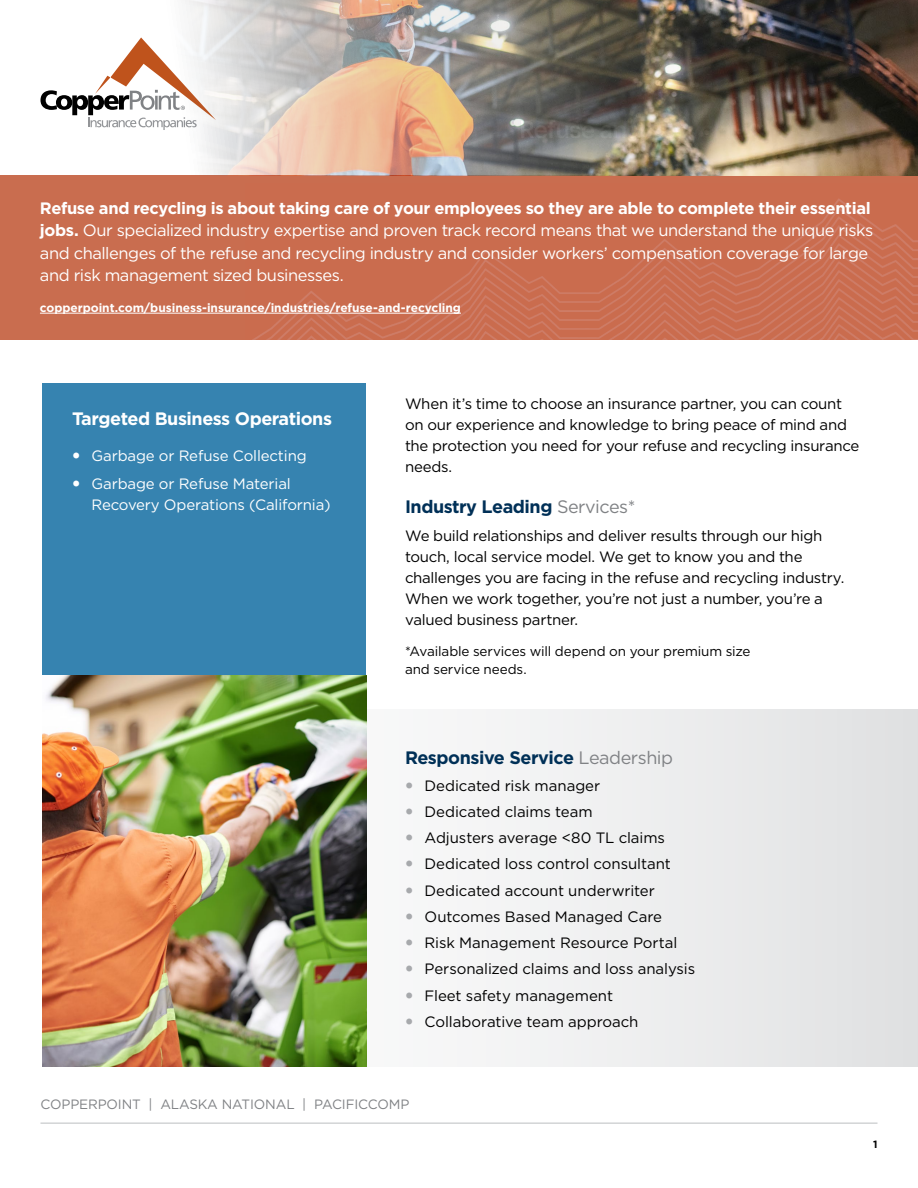
<style>
.page{position:relative;width:918px;height:1188px;background:#fff}
.page>*{position:absolute;margin:0;border:0;box-sizing:border-box;transform-origin:0 0}
.t1{font:700 18px "Gotham";letter-spacing:-.025em;color:#003057}
.t2{font:700 18px "Gotham";letter-spacing:-.025em;color:#fff}
.t3{font:16.5px/22.5px "Gotham";letter-spacing:-.03em;color:#fff}
.t4{font:15px/26.2px "Gotham";letter-spacing:-.015em;color:#000}
.t5{font:15px/27.8px "Gotham";letter-spacing:-.01em;color:#fff}
.t6{font:13.5px/18px "Gotham";letter-spacing:-.01em;color:#000}
.t7{font:13.5px "Gotham";letter-spacing:-.01em;color:#808285}
.t8{font:700 12px "Gotham";letter-spacing:-.005em;color:#fff}
.t9{font:700 10.5px "Gotham";color:#000}
.s1{font-weight:700}
.s2{font-weight:400;color:#808285}
</style>
<div class="page">
<hr style="left:40px;top:1123px;width:838px;height:1px;background:#bcbec0">
<div style="left:0;top:176px;width:918px;height:163px;background:#c96d4f"></div>
<img style="left:245px;top:184px;width:673px;height:155px">
<img style="left:133px;top:0;width:785px;height:176px">
<hr style="left:40px;top:313px;width:421px;height:1px;background:#fff">
<svg style="left:366px;top:710px;width:552px;height:356px"></svg>
<div style="left:42px;top:383px;width:324px;height:292px;background:#3683b0"></div>
<img style="left:42px;top:675px;width:324px;height:391px">
<svg style="left:73px;top:453px;width:6px;height:6px"></svg>
<svg style="left:73px;top:481px;width:6px;height:6px"></svg>
<svg style="left:406px;top:782px;width:6px;height:6px"></svg>
<svg style="left:406px;top:808px;width:6px;height:6px"></svg>
<svg style="left:406px;top:835px;width:6px;height:6px"></svg>
<svg style="left:406px;top:861px;width:6px;height:6px"></svg>
<svg style="left:406px;top:887px;width:6px;height:6px"></svg>
<svg style="left:406px;top:913px;width:6px;height:6px"></svg>
<svg style="left:406px;top:940px;width:6px;height:6px"></svg>
<svg style="left:406px;top:966px;width:6px;height:6px"></svg>
<svg style="left:406px;top:992px;width:6px;height:6px"></svg>
<svg style="left:406px;top:1018px;width:6px;height:6px"></svg>
<p class="t3" style="left:40px;top:196px;width:835px"><span class="s1">Refuse and recycling is about taking care of your employees so they are able to complete their essential jobs.</span> Our specialized industry expertise and proven track record means that we understand the unique risks and challenges of the refuse and recycling industry and consider workers’ compensation coverage for large and risk management sized businesses.</p>
<p class="t8" style="left:40px;top:300px;width:423px">copperpoint.com/business-insurance/industries/refuse-and-recycling</p>
<p class="t2" style="left:72px;top:407px;width:262px">Targeted Business Operations</p>
<p class="t5" style="left:92px;top:442px;width:217px">Garbage or Refuse Collecting<br>Garbage or Refuse Material</p>
<p class="t5" style="left:92px;top:491px;width:241px">Recovery Operations (California)</p>
<p class="t4" style="left:405px;top:393px;width:456px;line-height:21px">When it’s time to choose an insurance partner, you can count on our experience and knowledge to bring peace of mind and the protection you need for your refuse and recycling insurance needs.</p>
<p class="t1" style="left:405px;top:495px;width:232px">Industry Leading <span class="s2">Services*</span></p>
<p class="t4" style="left:405px;top:525px;width:441px;line-height:21px">We build relationships and deliver results through our high touch, local service model. We get to know you and the challenges you are facing in the refuse and recycling industry.<br>When we work together, you’re not just a number, you’re a valued business partner.</p>
<p class="t6" style="left:405px;top:642px;width:347px">*Available services will depend on your premium size and service needs.</p>
<p class="t1" style="left:405px;top:746px;width:270px">Responsive Service <span class="s2">Leadership</span></p>
<p class="t4" style="left:425px;top:772px;width:272px">Dedicated risk manager<br>Dedicated claims team<br>Adjusters average &lt;80 TL claims<br>Dedicated loss control consultant<br>Dedicated account underwriter<br>Outcomes Based Managed Care<br>Risk Management Resource Portal<br>Personalized claims and loss analysis<br>Fleet safety management<br>Collaborative team approach</p>
<p class="t7" style="left:40px;top:1095px;width:370px">COPPERPOINT | ALASKA NATIONAL | PACIFICCOMP</p>
<p class="t9" style="left:873px;top:1137px;width:6px">1</p>
</div>
